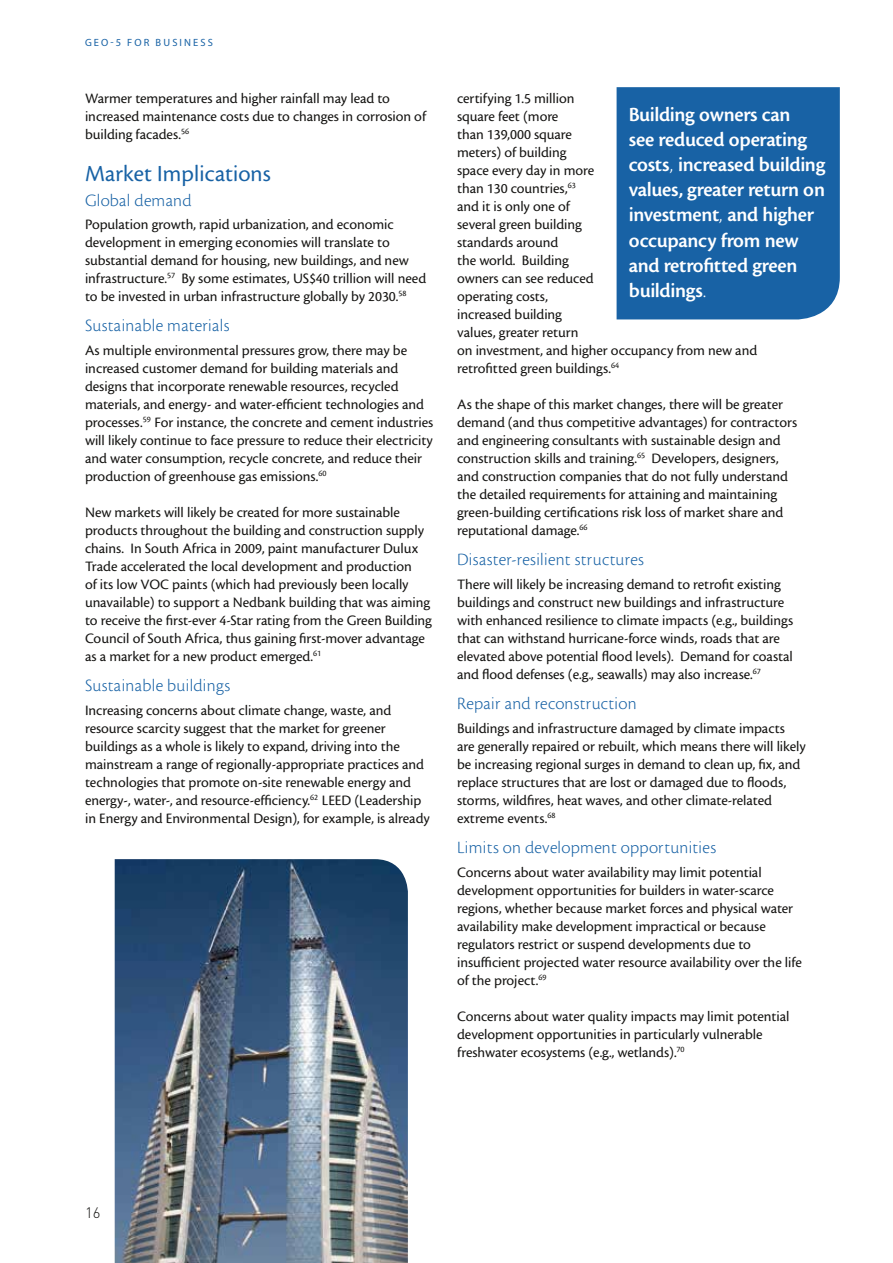
<style>
.page{position:relative;width:893px;height:1263px;background:#fff}
.page>*{position:absolute;margin:0;border:0;box-sizing:border-box;transform-origin:0 0}
.t1{font:24px "Cronos MM 408 16";letter-spacing:.005em;color:#1862a5}
.t2{font:21px/25.2px "Cronos MM 574 14";letter-spacing:-.015em;color:#fff}
.t3{font:18px "Cronos MM 250 12";letter-spacing:.02em;color:#1862a5}
.t4{font:15px/18px "Cronos MM 408 10";letter-spacing:-.005em;color:#151412}
.t5{font:300 15px "DIN";color:#151412}
.t6{font:10.5px "Myriad Pro";letter-spacing:.2em;color:#1862a5}
.s1{font-family:"Cronos MM 250 14"}
</style>
<div class="page">
<img style="left:115px;top:859px;width:293px;height:404px">
<div style="left:617px;top:87px;width:223px;height:232px;background:#1862a5"></div>
<p class="t6" style="left:85px;top:36px;width:129px">GEO-5 FOR BUSINE SS</p>
<p class="t4" style="left:85px;top:90px;width:342px">Warmer temperatures and higher rainfall may lead to increased maintenance costs due to changes in corrosion of building facades.<sup>56</sup></p>
<h1 class="t1" style="left:85px;top:161px;width:187px">Market Implications</h1>
<p class="t3" style="left:85px;top:191px;width:108px">Global demand</p>
<p class="t4" style="left:85px;top:216px;width:343px">Population growth, rapid urbanization, and economic development in emerging economies will translate to substantial demand for housing, new buildings, and new infrastructure.<sup>57</sup> By some estimates, US$40 trillion will need to be invested in urban infrastructure globally by 2030.<sup>58</sup></p>
<p class="t3" style="left:85px;top:316px;width:146px">Sustainable materials</p>
<p class="t4" style="left:85px;top:342px;width:350px">As multiple environmental pressures grow, there may be increased customer demand for building materials and designs that incorporate renewable resources, recycled materials, and energy- and water-efficient technologies and processes.<sup>59</sup> For instance, the concrete and cement industries will likely continue to face pressure to reduce their electricity and water consumption, recycle concrete, and reduce their production of greenhouse gas emissions.<sup>60</sup></p>
<p class="t4" style="left:85px;top:504px;width:348px">New markets will likely be created for more sustainable products throughout the building and construction supply chains. In South Africa in 2009, paint manufacturer Dulux Trade accelerated the local development and production<br>of its low VOC paints (which had previously been locally unavailable) to support a Nedbank building that was aiming to receive the first-ever 4-Star rating from the Green Building Council of South Africa, thus gaining first-mover advantage as a market for a new product emerged.<sup>61</sup></p>
<p class="t3" style="left:85px;top:676px;width:147px">Sustainable buildings</p>
<p class="t4" style="left:85px;top:702px;width:346px">Increasing concerns about climate change, waste, and resource scarcity suggest that the market for greener buildings as a whole is likely to expand, driving into the mainstream a range of regionally-appropriate practices and technologies that promote on-site renewable energy and energy-, water-, and resource-efficiency.<sup>62</sup> LEED (Leadership in Energy and Environmental Design), for example, is already</p>
<p class="t4" style="left:457px;top:90px;width:302px">certifying 1.5 million<br>square feet (more<br>than 139,000 square<br>meters) of building<br>space every day in more<br>than 130 countries,<sup>63<br></sup>and it is only one of<br>several green building<br>standards around<br>the world. Building<br>owners can see reduced<br>operating costs,<br>increased building<br>values, greater return<br>on investment, and higher occupancy from new and retrofitted green buildings.<sup>64</sup></p>
<p class="t4" style="left:457px;top:396px;width:341px">As the shape of this market changes, there will be greater demand (and thus competitive advantages) for contractors and engineering consultants with sustainable design and construction skills and training.<sup>65</sup> Developers, designers, and construction companies that do not fully understand the detailed requirements for attaining and maintaining green-building certifications risk loss of market share and reputational damage.<sup>66</sup></p>
<p class="t3" style="left:457px;top:550px;width:188px">Disaster-resilient structures</p>
<p class="t4" style="left:457px;top:576px;width:338px">There will likely be increasing demand to retrofit existing buildings and construct new buildings and infrastructure with enhanced resilience to climate impacts (e.g., buildings that can withstand hurricane-force winds, roads that are elevated above potential flood levels). Demand for coastal and flood defenses (e.g., seawalls) may also increase.<sup>67</sup></p>
<p class="t3" style="left:457px;top:694px;width:181px">Repair and reconstruction</p>
<p class="t4" style="left:457px;top:720px;width:350px">Buildings and infrastructure damaged by climate impacts are generally repaired or rebuilt, which means there will likely be increasing regional surges in demand to clean up, fix, and replace structures that are lost or damaged due to floods, storms, wildfires, heat waves, and other climate-related extreme events.<sup>68</sup></p>
<p class="t3" style="left:457px;top:838px;width:260px">Limits on development opportunities</p>
<p class="t4" style="left:457px;top:864px;width:346px">Concerns about water availability may limit potential development opportunities for builders in water-scarce regions, whether because market forces and physical water availability make development impractical or because regulators restrict or suspend developments due to insufficient projected water resource availability over the life of the project.<sup>69</sup></p>
<p class="t4" style="left:457px;top:1008px;width:334px">Concerns about water quality impacts may limit potential development opportunities in particularly vulnerable freshwater ecosystems (e.g., wetlands).<sup>70</sup></p>
<h2 class="t2" style="left:629px;top:102px;width:198px">Building owners can<br>see reduced operating costs<span class="s1">,</span> increased building values, greater return on investment<span class="s1">,</span> and higher occupancy from new and retrofitted green buildings<span class="s1">.</span></h2>
<p class="t5" style="left:85px;top:1203px;width:17px">16</p>
</div>
